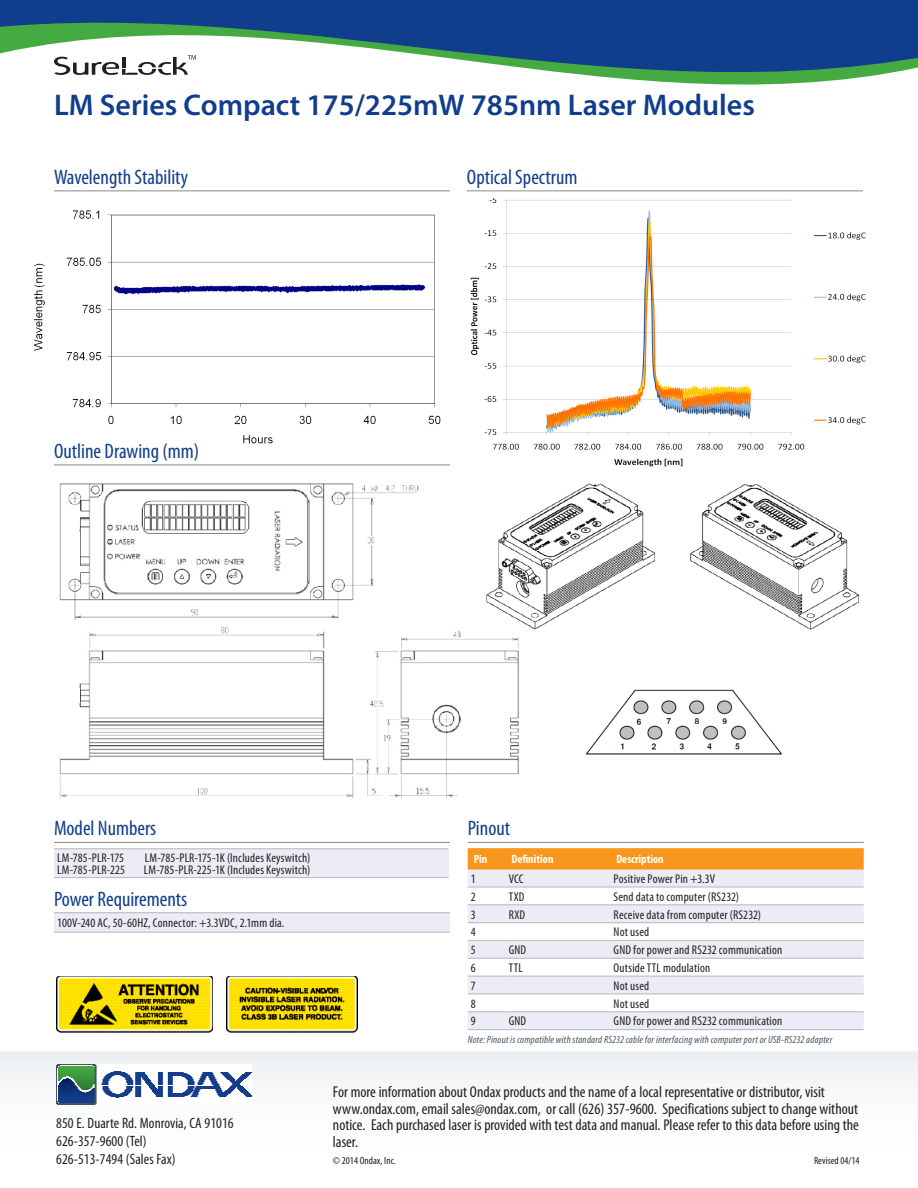
<style>
.page{position:relative;width:918px;height:1188px;background:#fff}
.page>*{position:absolute;margin:0;border:0;box-sizing:border-box;transform-origin:0 0}
.t1{font:600 30px "Myriad Pro";color:#103d8c}
.Subheader_line{font:condensed 21px "Myriad Pro";color:#103d8c}
.t2{font:condensed 15.75px/16.5px "Myriad Pro";color:#231f20}
.t3{font:condensed 15px "Myriad Pro";letter-spacing:.005em;color:#231f20}
.Table_Body{font:condensed 12.75px "Myriad Pro";letter-spacing:.015em;color:#231f20}
.Table_Headers{font:700 condensed 12px "Myriad Pro";color:#fff}
.Table_Footers{font:italic condensed 10.5px "Myriad Pro";letter-spacing:.02em;color:#45555f}
.t4{font:condensed 10.5px "Myriad Pro";color:#231f20}
</style>
<div class="page">
<div style="left:0;top:1052px;width:918px;height:136px;background:linear-gradient(to right,#fbfcfc,#f9fafb)"></div>
<hr style="left:54px;top:464px;width:396px;height:1px;background:#939598">
<hr style="left:467px;top:190px;width:396px;height:1px;background:#939598">
<svg style="left:0;top:0;width:918px;height:85px;fill:#103d8c"></svg>
<img style="left:56px;top:1064px;width:196px;height:41px">
<img style="left:34px;top:190px;width:416px;height:254px">
<img style="left:470px;top:198px;width:396px;height:269px">
<div style="left:54px;top:913px;width:396px;height:19px;background:#ebecf5"></div>
<hr style="left:54px;top:912px;width:396px;height:1px;background:#bcbdc0">
<hr style="left:54px;top:932px;width:396px;height:1px;background:#bcbdc0">
<hr style="left:468px;top:842px;width:396px;height:1px;background:#939598">
<svg style="left:468px;top:848px;width:396px;height:22px;background:#f69922"></svg>
<svg style="left:468px;top:870px;width:396px;height:159px;fill:#ebecf5"></svg>
<hr style="left:468px;top:886px;width:38px;height:2px;background:#bcbdc0">
<hr style="left:506px;top:886px;width:104px;height:2px;background:#bcbdc0">
<hr style="left:610px;top:886px;width:254px;height:2px;background:#bcbdc0">
<hr style="left:468px;top:904px;width:38px;height:1px;background:#bcbdc0">
<hr style="left:506px;top:904px;width:104px;height:1px;background:#bcbdc0">
<hr style="left:610px;top:904px;width:254px;height:1px;background:#bcbdc0">
<hr style="left:468px;top:922px;width:38px;height:1px;background:#bcbdc0">
<hr style="left:506px;top:922px;width:104px;height:1px;background:#bcbdc0">
<hr style="left:610px;top:922px;width:254px;height:1px;background:#bcbdc0">
<hr style="left:468px;top:940px;width:38px;height:1px;background:#bcbdc0">
<hr style="left:506px;top:940px;width:104px;height:1px;background:#bcbdc0">
<hr style="left:610px;top:940px;width:254px;height:1px;background:#bcbdc0">
<hr style="left:468px;top:958px;width:38px;height:1px;background:#bcbdc0">
<hr style="left:506px;top:958px;width:104px;height:1px;background:#bcbdc0">
<hr style="left:610px;top:958px;width:254px;height:1px;background:#bcbdc0">
<hr style="left:468px;top:976px;width:38px;height:1px;background:#bcbdc0">
<hr style="left:506px;top:976px;width:104px;height:1px;background:#bcbdc0">
<hr style="left:610px;top:976px;width:254px;height:1px;background:#bcbdc0">
<hr style="left:468px;top:993px;width:38px;height:1px;background:#bcbdc0">
<hr style="left:506px;top:993px;width:104px;height:1px;background:#bcbdc0">
<hr style="left:610px;top:993px;width:254px;height:1px;background:#bcbdc0">
<hr style="left:468px;top:1011px;width:38px;height:1px;background:#bcbdc0">
<hr style="left:506px;top:1011px;width:104px;height:1px;background:#bcbdc0">
<hr style="left:610px;top:1011px;width:254px;height:1px;background:#bcbdc0">
<hr style="left:468px;top:1029px;width:38px;height:1px;background:#bcbdc0">
<hr style="left:506px;top:1029px;width:104px;height:1px;background:#bcbdc0">
<hr style="left:610px;top:1029px;width:254px;height:1px;background:#bcbdc0">
<hr style="left:54px;top:842px;width:396px;height:1px;background:#939598">
<div style="left:54px;top:849px;width:394px;height:29px;background:#ebecf5"></div>
<hr style="left:54px;top:848px;width:394px;height:1px;background:#bcbdc0">
<hr style="left:54px;top:877px;width:394px;height:1px;background:#bcbdc0">
<img style="left:59px;top:483px;width:460px;height:316px">
<img style="left:227px;top:976px;width:130px;height:57px">
<img style="left:56px;top:976px;width:157px;height:57px">
<img style="left:586px;top:689px;width:196px;height:66px">
<img style="left:477px;top:483px;width:383px;height:151px">
<p class="t1" style="left:54px;top:86px;width:702px">LM Series Compact 175/225mW 785nm Laser Modules</p>
<p class="Subheader_line" style="left:54px;top:164px;width:136px">Wavelength Stability</p>
<p class="Subheader_line" style="left:54px;top:438px;width:147px">Outline Drawing (mm)</p>
<p class="Subheader_line" style="left:467px;top:164px;width:112px">Optical Spectrum</p>
<p class="Subheader_line" style="left:54px;top:816px;width:104px">Model Numbers</p>
<p class="Table_Body" style="left:57px;top:850px;width:68px">LM-785-PLR-175</p>
<p class="Table_Body" style="left:145px;top:850px;width:167px">LM-785-PLR-175-1K (Includes Keyswitch)</p>
<p class="Table_Body" style="left:57px;top:862px;width:69px">LM-785-PLR-225</p>
<p class="Table_Body" style="left:144px;top:862px;width:168px">LM-785-PLR-225-1K (Includes Keyswitch)</p>
<p class="Subheader_line" style="left:54px;top:887px;width:135px">Power Requirements</p>
<p class="Table_Body" style="left:57px;top:915px;width:229px">100V-240 AC, 50-60HZ, Connector: +3.3VDC, 2.1mm dia.</p>
<p class="t3" style="left:56px;top:1114px;width:179px">850 E. Duarte Rd. Monrovia, CA 91016</p>
<p class="t3" style="left:56px;top:1132px;width:92px">626-357-9600 (Tel)</p>
<p class="t3" style="left:56px;top:1150px;width:121px">626-513-7494 (Sales Fax)</p>
<p class="Subheader_line" style="left:468px;top:816px;width:44px">Pinout</p>
<p class="Table_Headers" style="left:474px;top:852px;width:15px">Pin</p>
<p class="Table_Headers" style="left:512px;top:852px;width:44px">Definition</p>
<p class="Table_Headers" style="left:616px;top:852px;width:49px">Description</p>
<p class="Table_Body" style="left:471px;top:871px;width:6px">1</p>
<p class="Table_Body" style="left:509px;top:871px;width:16px">VCC</p>
<p class="Table_Body" style="left:614px;top:871px;width:103px">Positive Power Pin +3.3V</p>
<p class="Table_Body" style="left:471px;top:889px;width:6px">2</p>
<p class="Table_Body" style="left:509px;top:889px;width:17px">TXD</p>
<p class="Table_Body" style="left:614px;top:889px;width:127px">Send data to computer (RS232)</p>
<p class="Table_Body" style="left:471px;top:907px;width:6px">3</p>
<p class="Table_Body" style="left:509px;top:907px;width:18px">RXD</p>
<p class="Table_Body" style="left:614px;top:907px;width:149px">Receive data from computer (RS232)</p>
<p class="Table_Body" style="left:471px;top:924px;width:6px">4</p>
<p class="Table_Body" style="left:614px;top:924px;width:37px">Not used</p>
<p class="Table_Body" style="left:471px;top:942px;width:6px">5</p>
<p class="Table_Body" style="left:509px;top:942px;width:19px">GND</p>
<p class="Table_Body" style="left:614px;top:942px;width:170px">GND for power and RS232 communication</p>
<p class="Table_Body" style="left:471px;top:960px;width:6px">6</p>
<p class="Table_Body" style="left:509px;top:960px;width:16px">TTL</p>
<p class="Table_Body" style="left:614px;top:960px;width:98px">Outside TTL modulation</p>
<p class="Table_Body" style="left:471px;top:978px;width:6px">7</p>
<p class="Table_Body" style="left:614px;top:978px;width:37px">Not used</p>
<p class="Table_Body" style="left:471px;top:996px;width:6px">8</p>
<p class="Table_Body" style="left:614px;top:996px;width:37px">Not used</p>
<p class="Table_Body" style="left:471px;top:1014px;width:6px">9</p>
<p class="Table_Body" style="left:509px;top:1014px;width:19px">GND</p>
<p class="Table_Body" style="left:614px;top:1014px;width:170px">GND for power and RS232 communication</p>
<p class="Table_Footers" style="left:468px;top:1034px;width:366px">Note: Pinout is compatible with standard RS232 cable for interfacing with computer port or USB-RS232 adapter</p>
<p class="t2" style="left:333px;top:1084px;width:527px">For more information about Ondax products and the name of a local representative or distributor, visit www.ondax.com, email sales@ondax.com, or call (626) 357-9600. Specifications subject to change without notice. Each purchased laser is provided with test data and manual. Please refer to this data before using the laser.</p>
<p class="t4" style="left:333px;top:1154px;width:64px">© 2014 Ondax, Inc.</p>
<p class="t4" style="left:814px;top:1154px;width:47px">Revised 04/14</p>
</div>
